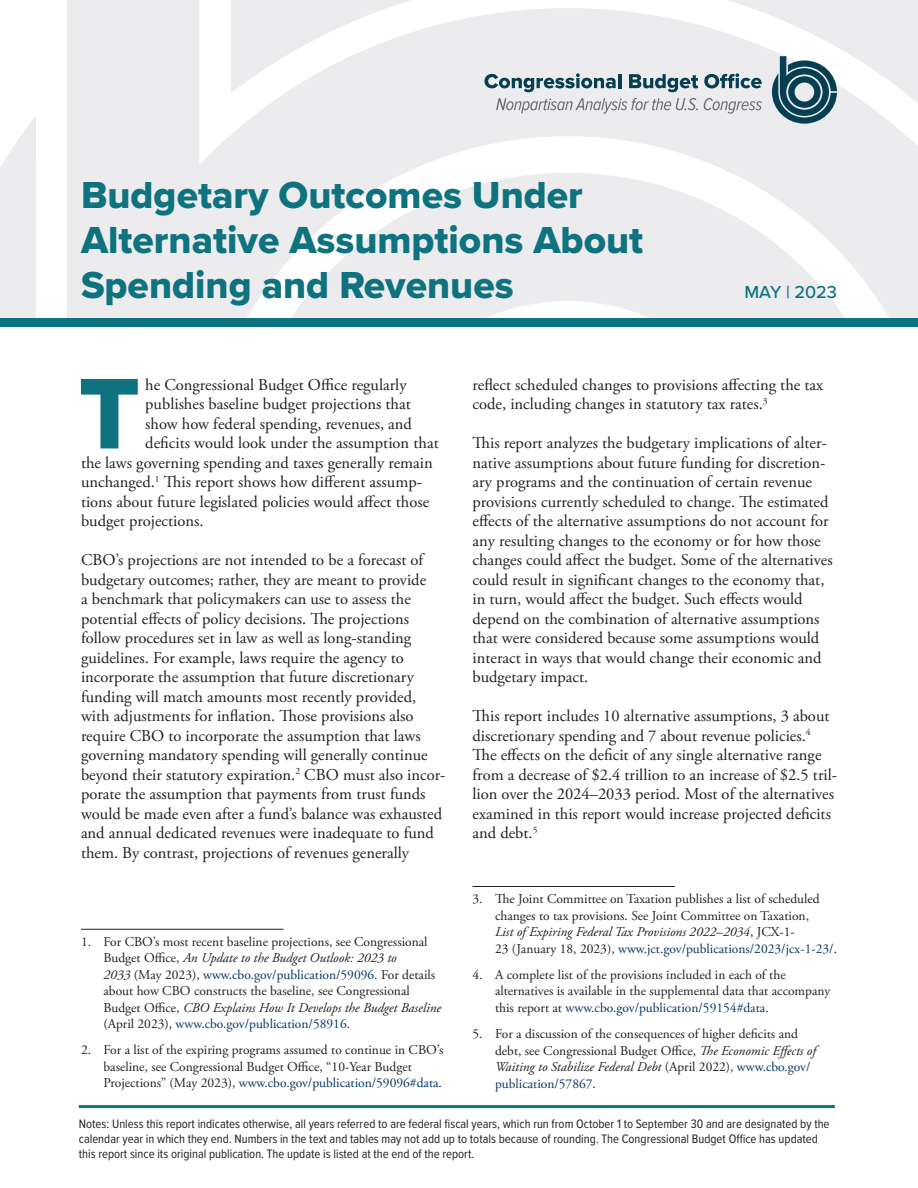
<style>
.page{position:relative;width:918px;height:1188px;background:#fff}
.page>*{position:absolute;margin:0;border:0;box-sizing:border-box;transform-origin:0 0}
.bd6_first_para{font:104.25px "Proxima Nova Extrabld";color:#0e727f}
.report_title{font:39px/45px "Proxima Nova Extrabld";color:#0e727f}
.date{font:500 18px "Proxima Nova";color:#0e727f}
.bd5_bodytext{font:16.5px/19.5px "Adobe Garamond Pro";color:#231f20}
.bd6_first_para-2{font:16.5px "Adobe Garamond Pro";color:#231f20}
.bd8_footnotes{font:13.5px/16.5px "Adobe Garamond Pro";color:#231f20}
.n_note_short_report{font:12.75px/15.3px "Proxima Nova Cond";color:#231f20}
.s1{font-style:italic}
.s2{color:#093565}
</style>
<div class="page">
<svg style="left:0;top:0;width:918px;height:318px;fill:#ececee"></svg>
<div style="left:0;top:318px;width:918px;height:9px;background:#0e727f"></div>
<svg style="left:772px;top:56px;width:65px;height:68px;background:#698995"></svg>
<svg style="left:484px;top:73px;width:132px;height:19px;background:#9bafb7"></svg>
<hr style="left:618px;top:74px;width:3px;height:14px;background:#063e52">
<svg style="left:629px;top:74px;width:69px;height:18px"></svg>
<svg style="left:704px;top:73px;width:58px;height:15px"></svg>
<svg style="left:496px;top:98px;width:202px;height:16px;background:#cfd0d2"></svg>
<svg style="left:704px;top:98px;width:58px;height:16px"></svg>
<hr style="left:79px;top:1105px;width:756px;height:3px;background:#0e727f">
<hr style="left:81px;top:929px;width:203px;height:1px;background:#231f20">
<hr style="left:473px;top:886px;width:202px;height:1px;background:#231f20">
<p class="report_title" style="left:81px;top:172px;width:564px">Budgetary Outcomes Under<br>Alternative Assumptions About<br>Spending and Revenues</p>
<p class="date" style="left:744px;top:282px;width:94px">MAY | 2023</p>
<p class="bd6_first_para" style="left:79px;top:336px;width:63px">T</p>
<p class="bd6_first_para-2" style="left:145px;top:375px;width:263px">he Congressional Budget Office regularly</p>
<p class="bd6_first_para-2" style="left:145px;top:394px;width:267px">publishes baseline budget projections that</p>
<p class="bd6_first_para-2" style="left:145px;top:414px;width:268px">show how federal spending, revenues, and</p>
<p class="bd6_first_para-2" style="left:145px;top:433px;width:295px">deficits would look under the assumption that</p>
<p class="bd6_first_para-2" style="left:81px;top:453px;width:353px">the laws governing spending and taxes generally remain</p>
<p class="bd6_first_para-2" style="left:81px;top:472px;width:342px">unchanged.<sup>1</sup> This report shows how different assump-</p>
<p class="bd6_first_para-2" style="left:81px;top:492px;width:350px">tions about future legislated policies would affect those</p>
<p class="bd6_first_para-2" style="left:81px;top:511px;width:124px">budget projections.</p>
<p class="bd5_bodytext" style="left:81px;top:551px;width:366px">CBO’s projections are not intended to be a forecast of budgetary outcomes; rather, they are meant to provide<br>a benchmark that policymakers can use to assess the potential effects of policy decisions. The projections follow procedures set in law as well as long-standing guidelines. For example, laws require the agency to incorporate the assumption that future discretionary funding will match amounts most recently provided, with adjustments for inflation. Those provisions also require CBO to incorporate the assumption that laws governing mandatory spending will generally continue beyond their statutory expiration.<sup>2</sup> CBO must also incor&shy;porate the assumption that payments from trust funds would be made even after a fund’s balance was exhausted and annual dedicated revenues were inadequate to fund them. By contrast, projections of revenues generally</p>
<p class="bd8_footnotes" style="left:104px;top:934px;width:339px;text-indent:-22px">1. For CBO’s most recent baseline projections, see Congressional Budget Office, <span class="s1">An Update to the Budget Outlook: 2023 to<br>2033</span> (May 2023), <span class="s2">www.cbo.gov/publication/59096</span>. For details about how CBO constructs the baseline, see Congressional Budget Office, <span class="s1">CBO Explains How It Develops the Budget Baseline </span>(April 2023), <span class="s2">www.cbo.gov/publication/58916</span>.</p>
<p class="bd8_footnotes" style="left:104px;top:1042px;width:341px;text-indent:-22px">2. For a list of the expiring programs assumed to continue in CBO’s baseline, see Congressional Budget Office, “10-Year Budget<br>Projections” (May 2023), <span class="s2">www.cbo.gov/publication/59096#data</span>.</p>
<p class="bd5_bodytext" style="left:473px;top:376px;width:352px">reflect scheduled changes to provisions affecting the tax code, including changes in statutory tax rates.<sup>3</sup></p>
<p class="bd5_bodytext" style="left:473px;top:434px;width:362px">This report analyzes the budgetary implications of alter&shy;native assumptions about future funding for discretion&shy;ary programs and the continuation of certain revenue provisions currently scheduled to change. The estimated effects of the alternative assumptions do not account for any resulting changes to the economy or for how those changes could affect the budget. Some of the alternatives could result in significant changes to the economy that, in turn, would affect the budget. Such effects would depend on the combination of alternative assumptions that were considered because some assumptions would interact in ways that would change their economic and budgetary impact.</p>
<p class="bd5_bodytext" style="left:473px;top:707px;width:366px">This report includes 10 alternative assumptions, 3 about discretionary spending and 7 about revenue policies.<sup>4<br></sup>The effects on the deficit of any single alternative range from a decrease of $2.4 trillion to an increase of $2.5 tril&shy;lion over the 2024–2033 period. Most of the alternatives examined in this report would increase projected deficits and debt.<sup>5</sup></p>
<p class="bd8_footnotes" style="left:495px;top:891px;width:344px;text-indent:-22px">3. The Joint Committee on Taxation publishes a list of scheduled changes to tax provisions. See Joint Committee on Taxation,<br><span class="s1">List of Expiring Federal Tax Provisions 2022–2034</span>, JCX-1-<br>23 (January 18, 2023), <span class="s2">www.jct.gov/publications/2023/jcx-1-23/</span>.</p>
<p class="bd8_footnotes" style="left:495px;top:967px;width:337px;text-indent:-22px">4. A complete list of the provisions included in each of the alternatives is available in the supplemental data that accompany this report at <span class="s2">www.cbo.gov/publication/59154#data</span>.</p>
<p class="bd8_footnotes" style="left:495px;top:1026px;width:322px;text-indent:-22px">5. For a discussion of the consequences of higher deficits and debt, see Congressional Budget Office, <span class="s1">The Economic Effects of Waiting to Stabilize Federal Debt</span> (April 2022), <span class="s2">www.cbo.gov/ publication/57867</span>.</p>
<p class="n_note_short_report" style="left:79px;top:1115px;width:752px">Notes: Unless this report indicates otherwise, all years referred to are federal fiscal years, which run from October 1 to September 30 and are designated by the calendar year in which they end. Numbers in the text and tables may not add up to totals because of rounding. The Congressional Budget Office has updated this report since its original publication. The update is listed at the end of the report.</p>
</div>
